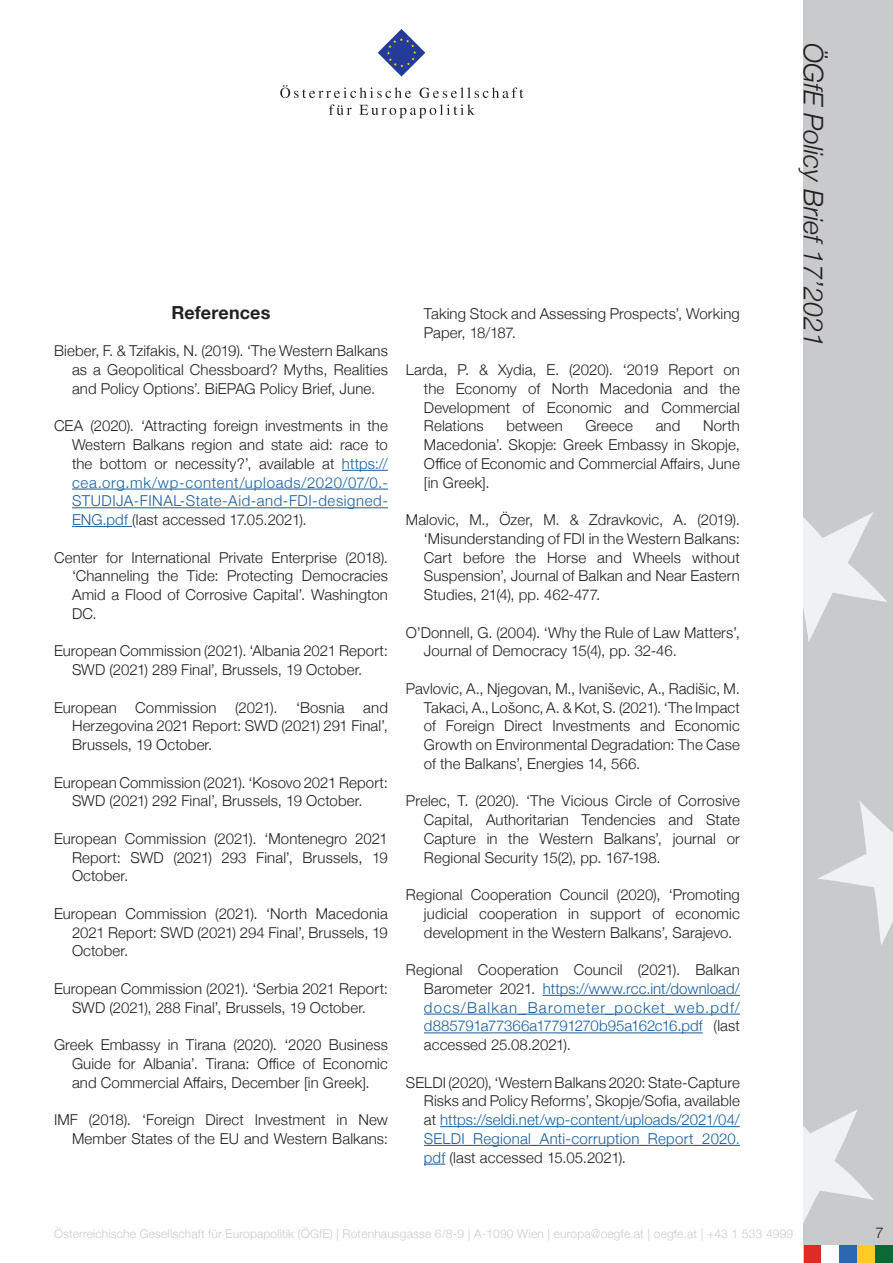
<style>
.page{position:relative;width:893px;height:1263px;background:#fff}
.page>*{position:absolute;margin:0;border:0;box-sizing:border-box;transform-origin:0 0}
.t1{font:italic 300 27px "Helvetica Neue";color:#231f20}
.Zwischenüberschrift{font:700 18px "Helvetica Neue";letter-spacing:.005em;color:#231f20}
.Literaturverzeichnis{font:300 15px/18.8px "Helvetica Neue";letter-spacing:.005em;color:#231f20;text-align:justify}
.Literaturverzeichnis-2{font:300 15px/18.8px "Helvetica Neue";color:#175d9e;text-align:justify}
.t2{font:300 12px "Helvetica Neue";letter-spacing:.015em;color:#c9cacc}
.s1{font-family:"Helvetica Neue LT Std"}
.s2{color:#175d9e}
.s3{color:#231f20}
</style>
<div class="page">
<div style="left:804px;top:0;width:89px;height:1263px;background:#c9cacc"></div>
<svg style="left:804px;top:512px;width:83px;height:130px"></svg>
<svg style="left:818px;top:801px;width:75px;height:144px"></svg>
<svg style="left:804px;top:1110px;width:70px;height:111px"></svg>
<svg style="left:378px;top:29px;width:47px;height:48px"></svg>
<svg style="left:280px;top:85px;width:131px;height:13px"></svg>
<svg style="left:420px;top:87px;width:103px;height:11px"></svg>
<svg style="left:329px;top:104px;width:23px;height:11px"></svg>
<svg style="left:359px;top:104px;width:116px;height:14px"></svg>
<div style="left:857px;top:1245px;width:18px;height:18px;background:#fecb26"></div>
<div style="left:839px;top:1245px;width:18px;height:18px;background:#2b68b3"></div>
<div style="left:804px;top:1245px;width:17px;height:18px;background:#de2b26"></div>
<div style="left:875px;top:1245px;width:18px;height:18px;background:#0b6936"></div>
<div style="left:821px;top:1245px;width:18px;height:18px;background:#fff"></div>
<hr style="left:342px;top:470px;width:46px;height:1px;background:#175d9e">
<hr style="left:72px;top:489px;width:316px;height:1px;background:#175d9e">
<hr style="left:72px;top:507px;width:316px;height:1px;background:#175d9e">
<hr style="left:72px;top:526px;width:60px;height:1px;background:#175d9e">
<hr style="left:543px;top:995px;width:197px;height:1px;background:#175d9e">
<hr style="left:424px;top:1014px;width:316px;height:1px;background:#175d9e">
<hr style="left:424px;top:1032px;width:279px;height:1px;background:#175d9e">
<hr style="left:440px;top:1126px;width:300px;height:1px;background:#175d9e">
<hr style="left:424px;top:1145px;width:316px;height:1px;background:#175d9e">
<svg style="left:424px;top:1164px;width:21px;height:1px"></svg>
<p class="Zwischenüberschrift" style="left:172px;top:298px;width:100px">References</p>
<p class="Literaturverzeichnis" style="left:72px;top:340px;width:317px;text-indent:-18px"><span class="s1">B</span>ieber, F. &amp; Tzifakis, N. (2019). ‘The Western Balkans as a Geopolitical Chessboard? Myths, Realities and Policy Options’. BiEPAG Policy Brief, June.</p>
<p class="Literaturverzeichnis" style="left:72px;top:415px;width:317px;text-indent:-18px">CEA (2020). ‘Attracting foreign investments in the Western Balkans region and state aid: race to the bottom or necessity?’, available at <span class="s2">https:// cea.org.mk/wp-content/uploads/2020/07/0.- STUDIJA-FINAL-State-Aid-and-FDI-designed-ENG.pdf</span> (last accessed 17.05.2021).</p>
<p class="Literaturverzeichnis" style="left:72px;top:547px;width:317px;text-indent:-18px">Center for International Private Enterprise (2018). ‘Channeling the Tide: Protecting Democracies Amid a Flood of Corrosive Capital’. Washington DC.</p>
<p class="Literaturverzeichnis" style="left:54px;top:640px;width:335px;text-align:center">European Commission (2021). ‘Albania 2021 Report:<br>SWD (2021) 289 Final’, Brussels, 19 October.</p>
<p class="Literaturverzeichnis" style="left:72px;top:697px;width:317px;text-indent:-18px">European Commission (2021). ‘Bosnia and Herzegovina 2021 Report: SWD (2021) 291 Final’, Brussels, 19 October.</p>
<p class="Literaturverzeichnis" style="left:54px;top:772px;width:335px;text-align:center">European Commission (2021). ‘Kosovo 2021 Report:<br>SWD (2021) 292 Final’, Brussels, 19 October.</p>
<p class="Literaturverzeichnis" style="left:72px;top:828px;width:317px;text-indent:-18px">European Commission (2021). ‘Montenegro 2021<br>Report: SWD (2021) 293 Final’, Brussels, 19<br>October.</p>
<p class="Literaturverzeichnis" style="left:72px;top:903px;width:317px;text-indent:-18px">European Commission (2021). ‘North Macedonia 2021 Report: SWD (2021) 294 Final’, Brussels, 19<br>October.</p>
<p class="Literaturverzeichnis" style="left:54px;top:978px;width:335px;text-align:center">European Commission (2021). ‘Serbia 2021 Report:<br>SWD (2021), 288 Final’, Brussels, 19 October.</p>
<p class="Literaturverzeichnis" style="left:72px;top:1034px;width:317px;text-indent:-18px">Greek Embassy in Tirana (2020). ‘2020 Business Guide for Albania’. Tirana: Office of Economic and Commercial Affairs, December [in Greek].</p>
<p class="Literaturverzeichnis" style="left:54px;top:1109px;width:335px;text-align:right">IMF (2018). ‘Foreign Direct Investment in New<br>Member States of the EU and Western Balkans:</p>
<p class="Literaturverzeichnis" style="left:424px;top:303px;width:317px">Taking Stock and Assessing Prospects’, Working<br>Paper, 18/187.</p>
<p class="Literaturverzeichnis" style="left:424px;top:359px;width:317px;text-indent:-18px">Larda, P. &amp; Xydia, E. (2020). ‘2019 Report on the Economy of North Macedonia and the Development of Economic and Commercial Relations</p>
<p class="Literaturverzeichnis" style="left:506px;top:415px;width:58px">between</p>
<p class="Literaturverzeichnis" style="left:585px;top:415px;width:49px">Greece</p>
<p class="Literaturverzeichnis" style="left:656px;top:415px;width:26px">and</p>
<p class="Literaturverzeichnis" style="left:424px;top:415px;width:317px;text-indent:279px">North Macedonia’. Skopje: Greek Embassy in Skopje, Office of Economic and Commercial Affairs, June [in Greek].</p>
<p class="Literaturverzeichnis" style="left:424px;top:509px;width:317px;text-indent:-18px">Malovic, M., Özer, M. &amp; Zdravkovic, A. (2019). ‘Misunderstanding of FDI in the Western Balkans:<br>Cart before the Horse and Wheels without Suspension’, Journal of Balkan and Near Eastern Studies, 21(4), pp. 462-477.</p>
<p class="Literaturverzeichnis" style="left:424px;top:622px;width:317px;text-indent:-18px">O’Donnell, G. (2004). ‘Why the Rule of Law Matters’,<br>Journal of Democracy 15(4), pp. 32-46.</p>
<p class="Literaturverzeichnis" style="left:424px;top:678px;width:317px;text-indent:-18px">Pavlovic, A., Njegovan, M., Ivaniševic, A., Radišic, M.<br>Takaci, A., Lošonc, A. &amp; Kot, S. (2021). ‘The Impact of Foreign Direct Investments and Economic Growth on Environmental Degradation: The Case of the Balkans’, Energies 14, 566.</p>
<p class="Literaturverzeichnis" style="left:424px;top:790px;width:317px;text-indent:-18px">Prelec, T. (2020). ‘The Vicious Circle of Corrosive Capital, Authoritarian Tendencies and State Capture in the Western Balkans’, journal or Regional Security 15(2), pp. 167-198.</p>
<p class="Literaturverzeichnis" style="left:424px;top:884px;width:317px;text-indent:-18px">Regional Cooperation Council (2020), ‘Promoting judicial cooperation in support of economic development in the Western Balkans’, Sarajevo.</p>
<p class="Literaturverzeichnis-2" style="left:424px;top:959px;width:317px;text-indent:-18px"><span class="s3">Regional Cooperation Council (2021). Balkan Barometer 2021.</span> https://www.rcc.int/download/ docs/Balkan_Barometer_pocket_web.pdf/ d885791a77366a17791270b95a162c16.pdf <span class="s3">(last accessed 25.08.2021).</span></p>
<p class="Literaturverzeichnis" style="left:424px;top:1072px;width:317px;text-indent:-18px">SELDI (2020), ‘Western Balkans 2020: State-Capture Risks and Policy Reforms’, Skopje/Sofia, available at <span class="s2">https://seldi.net/wp-content/uploads/2021/04/ SELDI_Regional_Anti-corruption_Report_2020. pdf</span> (last accessed 15.05.2021).</p>
<h1 class="t1" style="left:835px;top:43px;width:305px;rotate:90deg">ÖGfE Policy Brief 17’2021</h1>
<p class="t2" style="left:54px;top:1224px;width:741px">Österreichische Gesellschaft für Europapolitik (ÖGfE) | Rotenhausgasse 6/8-9 | A-1090 Wien | europa@oegfe.at | oegfe.at | +43 1 533 4999</p>
<p class="Literaturverzeichnis" style="left:875px;top:1222px;width:10px">7</p>
</div>
